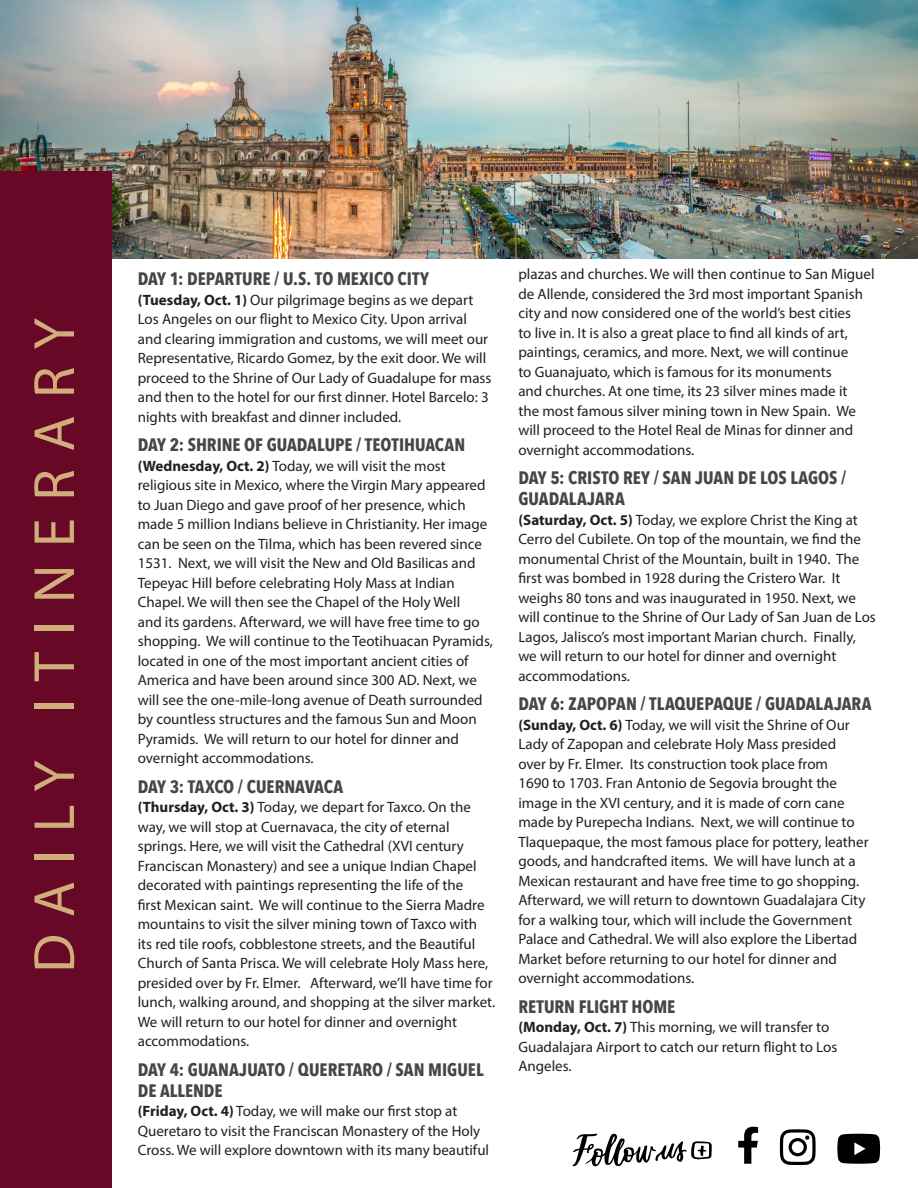
<style>
.page{position:relative;width:918px;height:1188px;background:#fff}
.page>*{position:absolute;margin:0;border:0;box-sizing:border-box;transform-origin:0 0}
.SUBTITLE{font:58.5px "Myriad Pro";letter-spacing:.3em;color:#d1ad7b}
.DAILY_HIGHLIGHTS{font:700 18px/21px "Avenir Next Condensed";color:#464644}
.t1{font:15px/19.5px "Myriad Pro";color:#231f20}
.s1{font-weight:700}
</style>
<div class="page">
<img style="left:0;top:0;width:918px;height:259px">
<div style="left:0;top:171px;width:111px;height:1017px;background:#660826"></div>
<svg style="left:572px;top:1133px;width:140px;height:34px"></svg>
<svg style="left:738px;top:1127px;width:20px;height:37px"></svg>
<svg style="left:780px;top:1129px;width:36px;height:36px"></svg>
<svg style="left:837px;top:1134px;width:43px;height:30px"></svg>
<p class="SUBTITLE" style="left:18px;top:973px;width:656px;rotate:-90deg">DAILY ITINERARY</p>
<p class="DAILY_HIGHLIGHTS" style="left:138px;top:268px;width:293px">DAY 1: DEPARTURE / U.S. TO MEXICO CITY</p>
<p class="t1" style="left:138px;top:290px;width:355px"><span class="s1">(Tuesday, Oct. 1)</span> Our pilgrimage begins as we depart Los Angeles on our flight to Mexico City. Upon arrival and clearing immigration and customs, we will meet our Representative, Ricardo Gomez, by the exit door. We will proceed to the Shrine of Our Lady of Guadalupe for mass and then to the hotel for our first dinner. Hotel Barcelo: 3 nights with breakfast and dinner included.</p>
<p class="DAILY_HIGHLIGHTS" style="left:138px;top:434px;width:329px">DAY 2: SHRINE OF GUADALUPE / TEOTIHUACAN</p>
<p class="t1" style="left:138px;top:456px;width:357px"><span class="s1">(Wednesday, Oct. 2)</span> Today, we will visit the most religious site in Mexico, where the Virgin Mary appeared to Juan Diego and gave proof of her presence, which made 5 million Indians believe in Christianity. Her image can be seen on the Tilma, which has been revered since 1531. Next, we will visit the New and Old Basilicas and Tepeyac Hill before celebrating Holy Mass at Indian Chapel. We will then see the Chapel of the Holy Well<br>and its gardens. Afterward, we will have free time to go shopping. We will continue to the Teotihuacan Pyramids, located in one of the most important ancient cities of America and have been around since 300 AD. Next, we will see the one-mile-long avenue of Death surrounded by countless structures and the famous Sun and Moon Pyramids. We will return to our hotel for dinner and overnight accommodations.</p>
<p class="DAILY_HIGHLIGHTS" style="left:138px;top:776px;width:207px">DAY 3: TAXCO / CUERNAVACA</p>
<p class="t1" style="left:138px;top:797px;width:359px"><span class="s1">(Thursday, Oct. 3)</span> Today, we depart for Taxco. On the way, we will stop at Cuernavaca, the city of eternal springs. Here, we will visit the Cathedral (XVI century Franciscan Monastery) and see a unique Indian Chapel decorated with paintings representing the life of the<br>first Mexican saint. We will continue to the Sierra Madre mountains to visit the silver mining town of Taxco with its red tile roofs, cobblestone streets, and the Beautiful Church of Santa Prisca. We will celebrate Holy Mass here, presided over by Fr. Elmer. Afterward, we’ll have time for lunch, walking around, and shopping at the silver market.<br>We will return to our hotel for dinner and overnight accommodations.</p>
<p class="DAILY_HIGHLIGHTS" style="left:138px;top:1059px;width:347px">DAY 4: GUANAJUATO / QUERETARO / SAN MIGUEL<br>DE ALLENDE</p>
<p class="t1" style="left:138px;top:1101px;width:353px"><span class="s1">(Friday, Oct. 4)</span> Today, we will make our first stop at<br>Queretaro to visit the Franciscan Monastery of the Holy<br>Cross. We will explore downtown with its many beautiful</p>
<p class="t1" style="left:518px;top:264px;width:358px">plazas and churches. We will then continue to San Miguel de Allende, considered the 3rd most important Spanish city and now considered one of the world’s best cities<br>to live in. It is also a great place to find all kinds of art, paintings, ceramics, and more. Next, we will continue<br>to Guanajuato, which is famous for its monuments<br>and churches. At one time, its 23 silver mines made it<br>the most famous silver mining town in New Spain. We will proceed to the Hotel Real de Minas for dinner and overnight accommodations.</p>
<p class="DAILY_HIGHLIGHTS" style="left:518px;top:467px;width:329px">DAY 5: CRISTO REY / SAN JUAN DE LOS LAGOS /<br>GUADALAJARA</p>
<p class="t1" style="left:518px;top:510px;width:359px"><span class="s1">(Saturday, Oct. 5)</span> Today, we explore Christ the King at Cerro del Cubilete. On top of the mountain, we find the monumental Christ of the Mountain, built in 1940. The first was bombed in 1928 during the Cristero War. It weighs 80 tons and was inaugurated in 1950. Next, we will continue to the Shrine of Our Lady of San Juan de Los Lagos, Jalisco’s most important Marian church. Finally, we will return to our hotel for dinner and overnight accommodations.</p>
<p class="DAILY_HIGHLIGHTS" style="left:518px;top:693px;width:355px">DAY 6: ZAPOPAN / TLAQUEPAQUE / GUADALAJARA</p>
<p class="t1" style="left:518px;top:715px;width:352px"><span class="s1">(Sunday, Oct. 6)</span> Today, we will visit the Shrine of Our Lady of Zapopan and celebrate Holy Mass presided<br>over by Fr. Elmer. Its construction took place from<br>1690 to 1703. Fran Antonio de Segovia brought the image in the XVI century, and it is made of corn cane made by Purepecha Indians. Next, we will continue to Tlaquepaque, the most famous place for pottery, leather goods, and handcrafted items. We will have lunch at a Mexican restaurant and have free time to go shopping.<br>Afterward, we will return to downtown Guadalajara City for a walking tour, which will include the Government Palace and Cathedral. We will also explore the Libertad Market before returning to our hotel for dinner and overnight accommodations.</p>
<p class="DAILY_HIGHLIGHTS" style="left:518px;top:996px;width:158px">RETURN FLIGHT HOME</p>
<p class="t1" style="left:518px;top:1017px;width:320px"><span class="s1">(Monday, Oct. 7)</span> This morning, we will transfer to<br>Guadalajara Airport to catch our return flight to Los<br>Angeles.</p>
</div>
